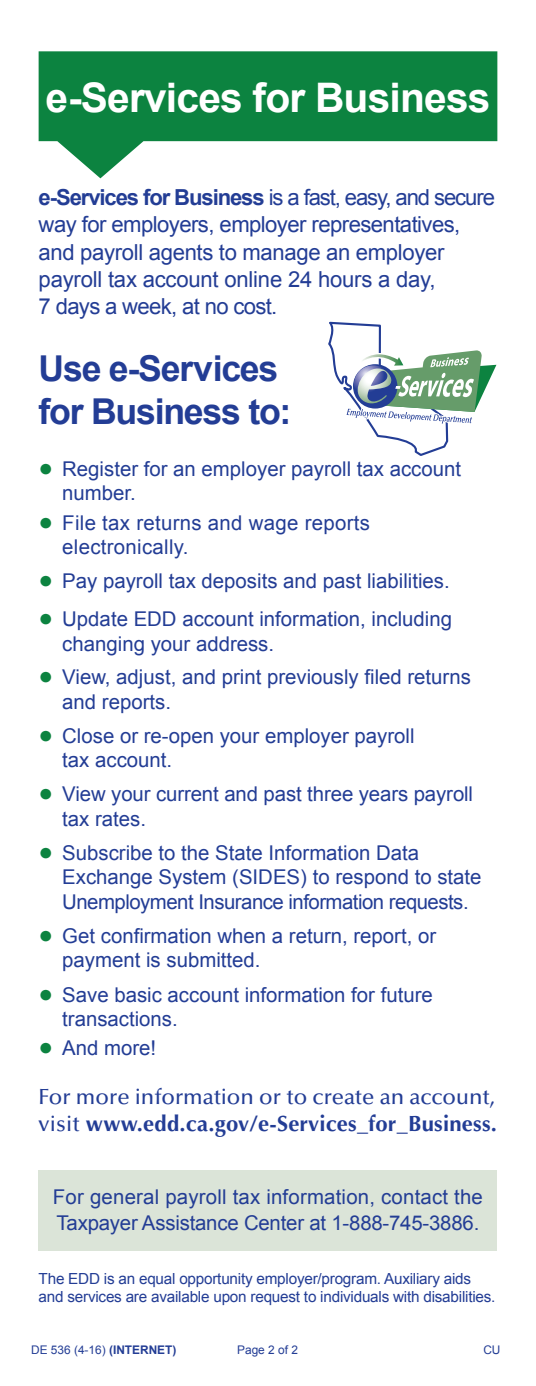
<style>
.page{position:relative;width:536px;height:1386px;background:#fff}
.page>*{position:absolute;margin:0;border:0;box-sizing:border-box;transform-origin:0 0}
.t1{font:700 40.77px "Arial";letter-spacing:-.02em;color:#fff}
.t2{font:700 35.7px "Arial";letter-spacing:-.035em;color:#233d95}
.t3{font:22.05px/27.1px "Arial";letter-spacing:-.025em;color:#233d95}
.t4{font:500 22.05px/26.4px "Optima";letter-spacing:-.005em;color:#233d95}
.Bullet_Item_-_No_lin{font:20.3px/24.5px "Arial";color:#233d95}
.Bullet_Items{font:20.3px/24.5px "Arial";color:#233d95}
.t5{font:15.22px/18.4px "Arial";letter-spacing:-.015em;color:#233d95}
.t6{font:11.9px "Arial";color:#233d95}
.s1{font-weight:700}
.s2{font-size:24.5px;color:#0c8340}
</style>
<div class="page">
<svg style="left:39px;top:51px;width:458px;height:127px;fill:#0c8340"></svg>
<div style="left:39px;top:1170px;width:458px;height:81px;background:#dbe4d8"></div>
<svg style="left:328px;top:321px;width:168px;height:135px"></svg>
<p class="t1" style="left:45px;top:70px;width:446px">e-Services for Business</p>
<p class="t3" style="left:39px;top:184px;width:457px"><span class="s1">e-Services for Business</span> is a fast, easy, and secure way for employers, employer representatives, and payroll agents to manage an employer payroll tax account online 24 hours a day,<br>7 days a week, at no cost.</p>
<p class="t2" style="left:39px;top:345px;width:241px">Use e-Services</p>
<p class="t2" style="left:39px;top:388px;width:254px">for Business to:</p>
<p class="Bullet_Item_-_No_lin" style="left:62px;top:457px;width:400px;text-indent:-24px"><span class="s2">●</span> Register for an employer payroll tax account number.</p>
<p class="Bullet_Item_-_No_lin" style="left:62px;top:510px;width:309px;text-indent:-24px"><span class="s2">●</span> File tax returns and wage reports electronically.</p>
<p class="Bullet_Item_-_No_lin" style="left:39px;top:569px;width:412px"><span class="s2">●</span> Pay payroll tax deposits and past liabilities.</p>
<p class="Bullet_Item_-_No_lin" style="left:62px;top:607px;width:391px;text-indent:-24px"><span class="s2">●</span> Update EDD account information, including changing your address.</p>
<p class="Bullet_Item_-_No_lin" style="left:62px;top:665px;width:410px;text-indent:-24px"><span class="s2">●</span> View, adjust, and print previously filed returns and reports.</p>
<p class="Bullet_Item_-_No_lin" style="left:62px;top:724px;width:354px;text-indent:-24px"><span class="s2">●</span> Close or re-open your employer payroll tax account.</p>
<p class="Bullet_Item_-_No_lin" style="left:62px;top:782px;width:412px;text-indent:-24px"><span class="s2">●</span> View your current and past three years payroll tax rates.</p>
<p class="Bullet_Item_-_No_lin" style="left:62px;top:841px;width:420px;text-indent:-24px"><span class="s2">●</span> Subscribe to the State Information Data<br>Exchange System (SIDES) to respond to state<br>Unemployment Insurance information requests.</p>
<p class="Bullet_Items" style="left:62px;top:923px;width:375px;text-indent:-24px"><span class="s2">●</span> Get confirmation when a return, report, or payment is submitted.</p>
<p class="Bullet_Item_-_No_lin" style="left:62px;top:982px;width:372px;text-indent:-24px"><span class="s2">●</span> Save basic account information for future transactions.</p>
<p class="Bullet_Item_-_No_lin" style="left:39px;top:1036px;width:119px"><span class="s2">●</span> And more!</p>
<p class="t4" style="left:39px;top:1084px;width:459px">For more information or to create an account, visit <span class="s1">www.edd.ca.gov/e-Services_for_Business.</span></p>
<p class="Bullet_Item_-_No_lin" style="left:53px;top:1185px;width:431px">For general payroll tax information, contact the</p>
<p class="Bullet_Item_-_No_lin" style="left:57px;top:1210px;width:424px">Taxpayer Assistance Center at 1-888-745-3886.</p>
<p class="t5" style="left:39px;top:1270px;width:458px">The EDD is an equal opportunity employer/program. Auxiliary aids and services are available upon request to individuals with disabilities.</p>
<p class="t6" style="left:31px;top:1342px;width:147px">DE 536 (4-16) <span class="s1">(INTERNET)</span></p>
<p class="t6" style="left:237px;top:1342px;width:62px">Page 2 of 2</p>
<p class="t6" style="left:483px;top:1342px;width:19px">CU</p>
</div>
